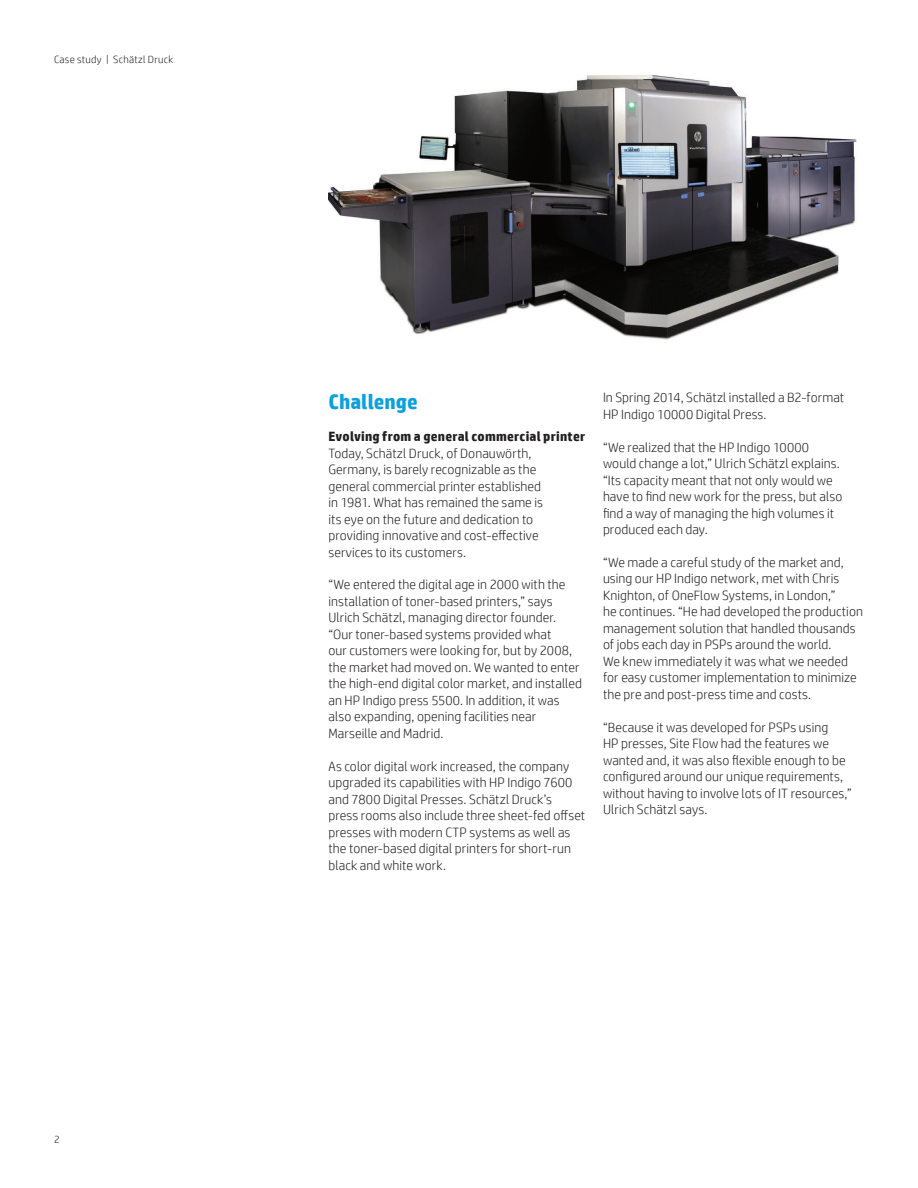
<style>
.page{position:relative;width:918px;height:1188px;background:#fff}
.page>*{position:absolute;margin:0;border:0;box-sizing:border-box;transform-origin:0 0}
.Subhead_14_16_bold_b{font:700 21px "HP Simplified";color:#0ca0dd}
.Body{font:300 13.5px/16.5px "HP Simplified";letter-spacing:.005em;color:#231f20}
.Body_header_bold{font:700 13.5px "HP Simplified";letter-spacing:.015em;color:#231f20}
.Title_descriptor{font:300 10.5px "HP Simplified";letter-spacing:.025em;color:#231f20}
.Page_number_left{font:300 10.5px "HP Simplified";color:#231f20}
</style>
<div class="page">
<img style="left:329px;top:75px;width:528px;height:265px">
<p class="Title_descriptor" style="left:54px;top:52px;width:121px">Case study | Schätzl Druck</p>
<p class="Page_number_left" style="left:54px;top:1132px;width:7px">2</p>
<p class="Subhead_14_16_bold_b" style="left:329px;top:388px;width:91px">Challenge</p>
<p class="Body_header_bold" style="left:329px;top:428px;width:258px">Evolving from a general commercial printer</p>
<p class="Body" style="left:329px;top:444px;width:216px">Today, Schätzl Druck, of Donauwörth, Germany, is barely recognizable as the general commercial printer established in 1981. What has remained the same is its eye on the future and dedication to providing innovative and cost-effective services to its customers.</p>
<p class="Body" style="left:329px;top:576px;width:255px">“We entered the digital age in 2000 with the installation of toner-based printers,” says Ulrich Schätzl, managing director founder. “Our toner-based systems provided what<br>our customers were looking for, but by 2008, the market had moved on. We wanted to enter the high-end digital color market, and installed an HP Indigo press 5500. In addition, it was also expanding, opening facilities near Marseille and Madrid.</p>
<p class="Body" style="left:329px;top:757px;width:258px">As color digital work increased, the company upgraded its capabilities with HP Indigo 7600 and 7800 Digital Presses. Schätzl Druck’s press rooms also include three sheet-fed offset presses with modern CTP systems as well as the toner-based digital printers for short-run black and white work.</p>
<p class="Body" style="left:603px;top:389px;width:243px">In Spring 2014, Schätzl installed a B2-format<br>HP Indigo 10000 Digital Press.</p>
<p class="Body" style="left:603px;top:438px;width:241px">“We realized that the HP Indigo 10000 would change a lot,” Ulrich Schätzl explains. “Its capacity meant that not only would we have to find new work for the press, but also find a way of managing the high volumes it produced each day.</p>
<p class="Body" style="left:603px;top:554px;width:261px">“We made a careful study of the market and, using our HP Indigo network, met with Chris Knighton, of OneFlow Systems, in London,”<br>he continues. “He had developed the production management solution that handled thousands of jobs each day in PSPs around the world.<br>We knew immediately it was what we needed for easy customer implementation to minimize the pre and post-press time and costs.</p>
<p class="Body" style="left:603px;top:718px;width:250px">“Because it was developed for PSPs using<br>HP presses, Site Flow had the features we wanted and, it was also flexible enough to be configured around our unique requirements, without having to involve lots of IT resources,” Ulrich Schätzl says.</p>
</div>
